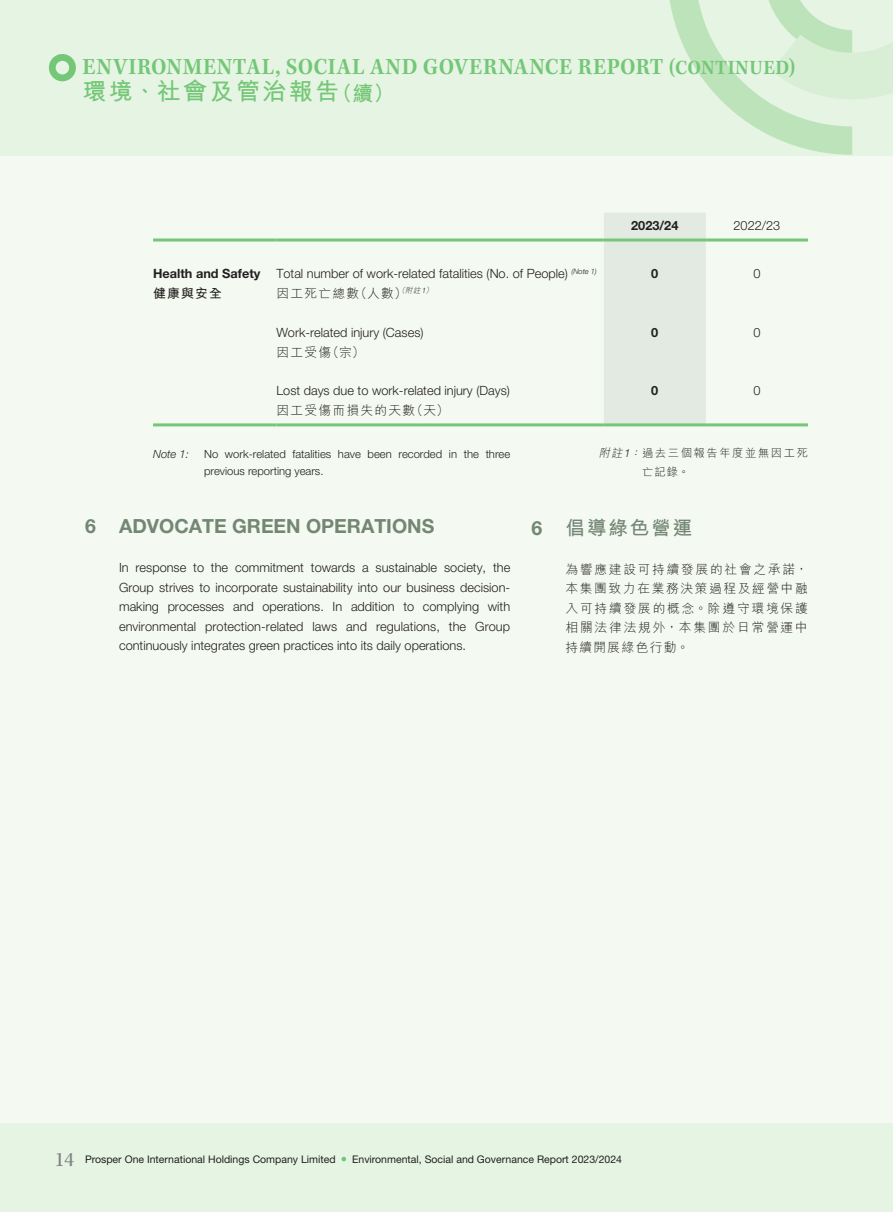
<style>
.page{position:relative;width:893px;height:1212px;background:#fff}
.page>*{position:absolute;margin:0;border:0;box-sizing:border-box;transform-origin:0 0}
.t1{font:24px "Kepler Std Semibold Scn Capt";letter-spacing:.02em;color:#74c777}
.t2{font:700 24px "M Hei HK";letter-spacing:.1em;color:#74c777}
.t3{font:700 19.5px "Helvetica Neue LT Std";color:#738774}
.t4{font:700 19.5px "M Hei HK";letter-spacing:.1em;color:#738774}
.t5{font:300 12.75px/19.5px "Helvetica Neue LT Std";color:#231f20;text-align:justify}
.t6{font:300 12.75px/19.5px "M Hei HK";letter-spacing:.125em;color:#231f20;text-align:justify}
.t7{font:300 12.75px "M Hei HK";letter-spacing:.1em;color:#231f20}
.t8{font:700 12.75px "Helvetica Neue LT Std";color:#231f20}
.t9{font:700 12.75px "M Hei HK";letter-spacing:.1em;color:#231f20}
.t10{font:300 11.25px/16.5px "Helvetica Neue LT Std";color:#231f20}
.t11{font:300 11.25px/19.5px "M Hei HK";letter-spacing:.145em;color:#231f20}
.t12{font:italic 300 11.25px "Helvetica Neue LT Std";color:#231f20}
.t13{font:10.5px "Helvetica Neue LT Std";color:#231f20}
.s1{font-size:21px}
.s2{font-weight:700}
.s3{font-style:italic}
.s4{font-family:"Helvetica Neue LT Std";font-style:italic}
.s5{font-family:"Helvetica Neue LT Std"}
.s6{font-family:"Kepler Std Scn Capt";font-size:21px;color:#808285}
</style>
<div class="page">
<div style="left:0;top:0;width:892px;height:1212px;background:#e6f4e3"></div>
<svg style="left:669px;top:0;width:223px;height:155px"></svg>
<div style="left:0;top:156px;width:892px;height:967px;background:#f4f9f1"></div>
<svg style="left:49px;top:54px;width:27px;height:27px"></svg>
<svg style="left:341px;top:1157px;width:5px;height:4px"></svg>
<div style="left:604px;top:213px;width:102px;height:210px;background:#e2eae2"></div>
<hr style="left:153px;top:423px;width:123px;height:3px;background:#74c777">
<hr style="left:276px;top:423px;width:328px;height:3px;background:#74c777">
<hr style="left:604px;top:423px;width:102px;height:3px;background:#74c777">
<hr style="left:706px;top:423px;width:102px;height:3px;background:#74c777">
<hr style="left:153px;top:238px;width:123px;height:3px;background:#74c777">
<hr style="left:276px;top:238px;width:328px;height:3px;background:#74c777">
<hr style="left:604px;top:238px;width:102px;height:3px;background:#74c777">
<hr style="left:706px;top:238px;width:102px;height:3px;background:#74c777">
<h1 class="t1" style="left:83px;top:53px;width:714px">ENVIRONMENTAL, SOCIAL AND GOVERNANCE REPORT <span class="s1">(CONTINUED)</span></h1>
<h1 class="t2" style="left:82px;top:74px;width:313px">環境、社會及管治報告<span class="s1">（續）</span></h1>
<p class="t8" style="left:631px;top:217px;width:49px">2023/24</p>
<p class="t5" style="left:733px;top:215px;width:48px">2022/23</p>
<p class="t5" style="left:153px;top:264px;width:445px"><span class="s2">HEALTH AND SAFETY</span> Total number of work-related fatalities (No. of People) <sup>(Note</sup> <sup>1)</sup></p>
<p class="t8" style="left:651px;top:266px;width:9px">0</p>
<p class="t5" style="left:753px;top:264px;width:9px">0</p>
<p class="t9" style="left:153px;top:284px;width:70px">健康與安全</p>
<p class="t7" style="left:276px;top:287px;width:160px">因工死亡總數（人數）<sup>（附註</sup><sup>1</sup><sup>）</sup></p>
<p class="t5" style="left:276px;top:322px;width:149px">Work-related injury (Cases)</p>
<p class="t8" style="left:651px;top:324px;width:9px">0</p>
<p class="t5" style="left:753px;top:322px;width:9px">0</p>
<p class="t6" style="left:276px;top:342px;width:90px">因工受傷（宗）</p>
<p class="t5" style="left:276px;top:381px;width:235px">Lost days due to work-related injury (Days)</p>
<p class="t8" style="left:651px;top:383px;width:9px">0</p>
<p class="t5" style="left:753px;top:381px;width:9px">0</p>
<p class="t7" style="left:276px;top:404px;width:174px">因工受傷而損失的天數（天）</p>
<p class="t12" style="left:153px;top:447px;width:37px">Note 1:</p>
<p class="t10" style="left:204px;top:446px;width:308px">No work-related fatalities have been recorded in the three previous reporting years.</p>
<p class="t11" style="left:642px;top:442px;width:167px;text-indent:-43px"><span class="s3">附註</span><span class="s4">1</span><span class="s3">：</span>過去三個報告年度並無因工死亡記錄。</p>
<h2 class="t3" style="left:85px;top:514px;width:351px">6 ADVOCATE GREEN OPERATIONS</h2>
<p class="t5" style="left:119px;top:557px;width:393px">In response to the commitment towards a sustainable society, the Group strives to incorporate sustainability into our business decision&shy;making processes and operations. In addition to complying with environmental protection-related laws and regulations, the Group continuously integrates green practices into its daily operations.</p>
<h2 class="t4" style="left:531px;top:513px;width:162px"><span class="s5">6</span> 倡導綠色營運</h2>
<p class="t6" style="left:566px;top:559px;width:244px">為響應建設可持續發展的社會之承諾，本集團致力在業務決策過程及經營中融入可持續發展的概念。除遵守環境保護相關法律法規外，本集團於日常營運中持續開展綠色行動。</p>
<p class="t13" style="left:55px;top:1152px;width:282px"><span class="s6">14</span> Prosper One International Holdings Company Limited</p>
<p class="t13" style="left:352px;top:1152px;width:271px">Environmental, Social and Governance Report 2023/2024</p>
</div>
